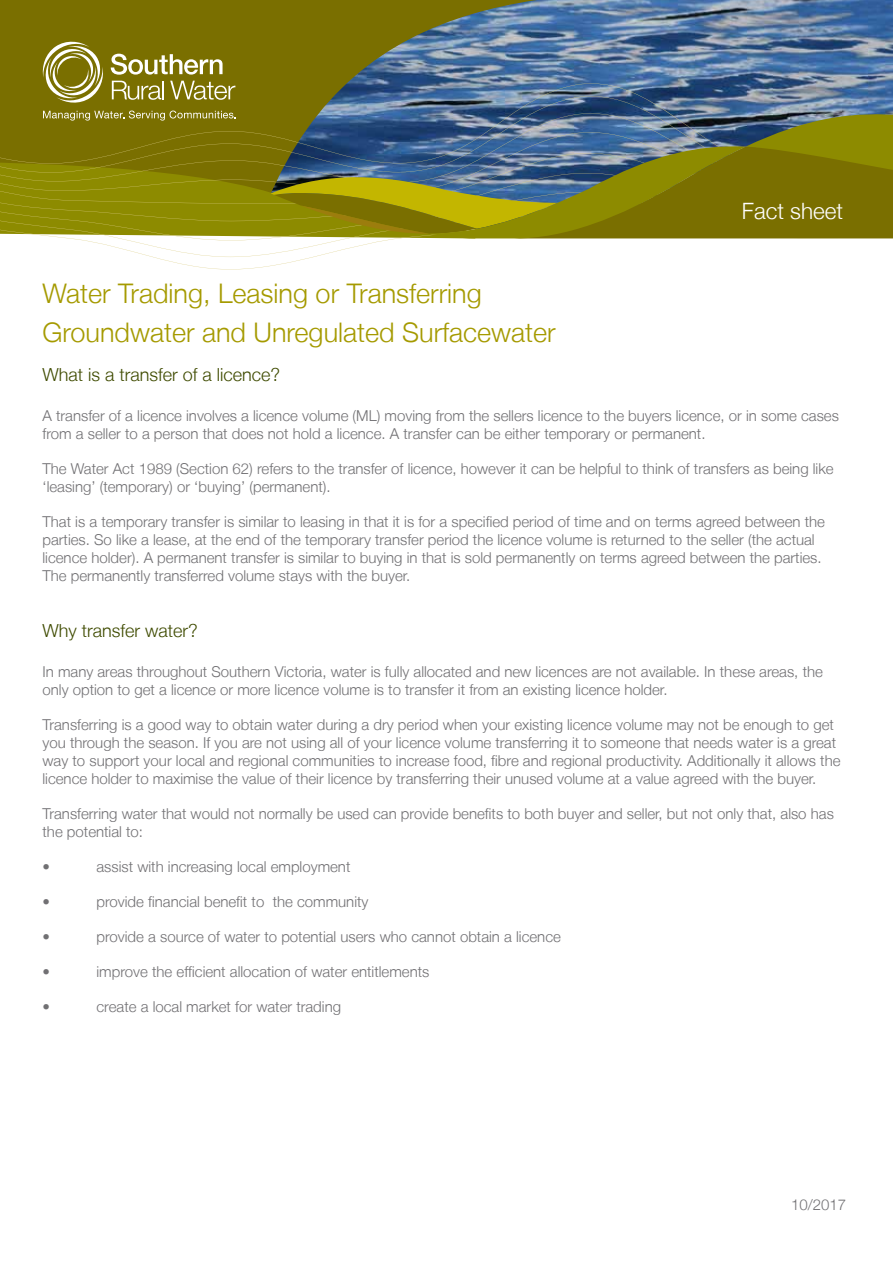
<style>
.page{position:relative;width:893px;height:1263px;background:#fff}
.page>*{position:absolute;margin:0;border:0;box-sizing:border-box;transform-origin:0 0}
.t1{font:300 27px/39px "Helvetica Neue LT";color:#a59a00}
.t2{font:300 22.5px "Helvetica Neue LT";color:#fff}
.t3{font:300 18px "Helvetica Neue LT";color:#3f4b00}
.t4{font:300 15px/18px "Helvetica Neue LT";color:#717073}
</style>
<div class="page">
<svg style="left:0;top:0;width:893px;height:34px;background:#6d7750"></svg>
<svg style="left:81px;top:240px;width:307px;height:17px"></svg>
<svg style="left:0;top:221px;width:893px;height:19px;fill:#8d8b00"></svg>
<svg style="left:0;top:204px;width:271px;height:17px;background:#8e8c02"></svg>
<svg style="left:0;top:192px;width:271px;height:12px;background:#8e8c03"></svg>
<svg style="left:0;top:183px;width:271px;height:9px;background:#8d8a02"></svg>
<svg style="left:0;top:173px;width:271px;height:10px;background:#8a8503"></svg>
<svg style="left:0;top:164px;width:271px;height:9px;background:#837c02"></svg>
<svg style="left:0;top:34px;width:893px;height:130px;background:#687458"></svg>
<svg style="left:111px;top:54px;width:112px;height:21px"></svg>
<svg style="left:112px;top:81px;width:52px;height:19px"></svg>
<svg style="left:170px;top:81px;width:65px;height:19px"></svg>
<svg style="left:43px;top:111px;width:192px;height:10px;background:#978e38"></svg>
<svg style="left:41px;top:40px;width:64px;height:65px"></svg>
<img style="left:271px;top:110px;width:622px;height:128px">
<h1 class="t1" style="left:43px;top:273px;width:515px">Water Trading, Leasing or Transferring<br>Groundwater and Unregulated Surfacewater</h1>
<h2 class="t2" style="left:742px;top:197px;width:103px">Fact sheet</h2>
<p class="t3" style="left:43px;top:364px;width:239px">What is a transfer of a licence?</p>
<p class="t4" style="left:43px;top:406px;width:798px">A transfer of a licence involves a licence volume (ML) moving from the sellers licence to the buyers licence, or in some cases from a seller to a person that does not hold a licence. A transfer can be either temporary or permanent.</p>
<p class="t4" style="left:43px;top:459px;width:793px">The Water Act 1989 (Section 62) refers to the transfer of licence, however it can be helpful to think of transfers as being like ‘leasing’ (temporary) or ‘buying’ (permanent).</p>
<p class="t4" style="left:43px;top:512px;width:784px">That is a temporary transfer is similar to leasing in that it is for a specified period of time and on terms agreed between the parties. So like a lease, at the end of the temporary transfer period the licence volume is returned to the seller (the actual licence holder). A permanent transfer is similar to buying in that is sold permanently on terms agreed between the parties.<br>The permanently transferred volume stays with the buyer.</p>
<p class="t3" style="left:43px;top:620px;width:157px">Why transfer water?</p>
<p class="t4" style="left:43px;top:662px;width:782px">In many areas throughout Southern Victoria, water is fully allocated and new licences are not available. In these areas, the only option to get a licence or more licence volume is to transfer it from an existing licence holder.</p>
<p class="t4" style="left:43px;top:715px;width:800px">Transferring is a good way to obtain water during a dry period when your existing licence volume may not be enough to get you through the season. If you are not using all of your licence volume transferring it to someone that needs water is a great way to support your local and regional communities to increase food, fibre and regional productivity. Additionally it allows the licence holder to maximise the value of their licence by transferring their unused volume at a value agreed with the buyer.</p>
<p class="t4" style="left:43px;top:804px;width:793px">Transferring water that would not normally be used can provide benefits to both buyer and seller, but not only that, also has the potential to:</p>
<p class="t4" style="left:43px;top:857px;width:9px">•</p>
<p class="t4" style="left:97px;top:857px;width:255px">assist with increasing local employment</p>
<p class="t4" style="left:43px;top:892px;width:9px">•</p>
<p class="t4" style="left:97px;top:892px;width:273px">provide financial benefit to the community</p>
<p class="t4" style="left:43px;top:927px;width:9px">•</p>
<p class="t4" style="left:97px;top:927px;width:466px">provide a source of water to potential users who cannot obtain a licence</p>
<p class="t4" style="left:43px;top:962px;width:9px">•</p>
<p class="t4" style="left:97px;top:962px;width:334px">improve the efficient allocation of water entitlements</p>
<p class="t4" style="left:43px;top:997px;width:9px">•</p>
<p class="t4" style="left:97px;top:997px;width:246px">create a local market for water trading</p>
<p class="t4" style="left:791px;top:1195px;width:57px">10/2017</p>
</div>
